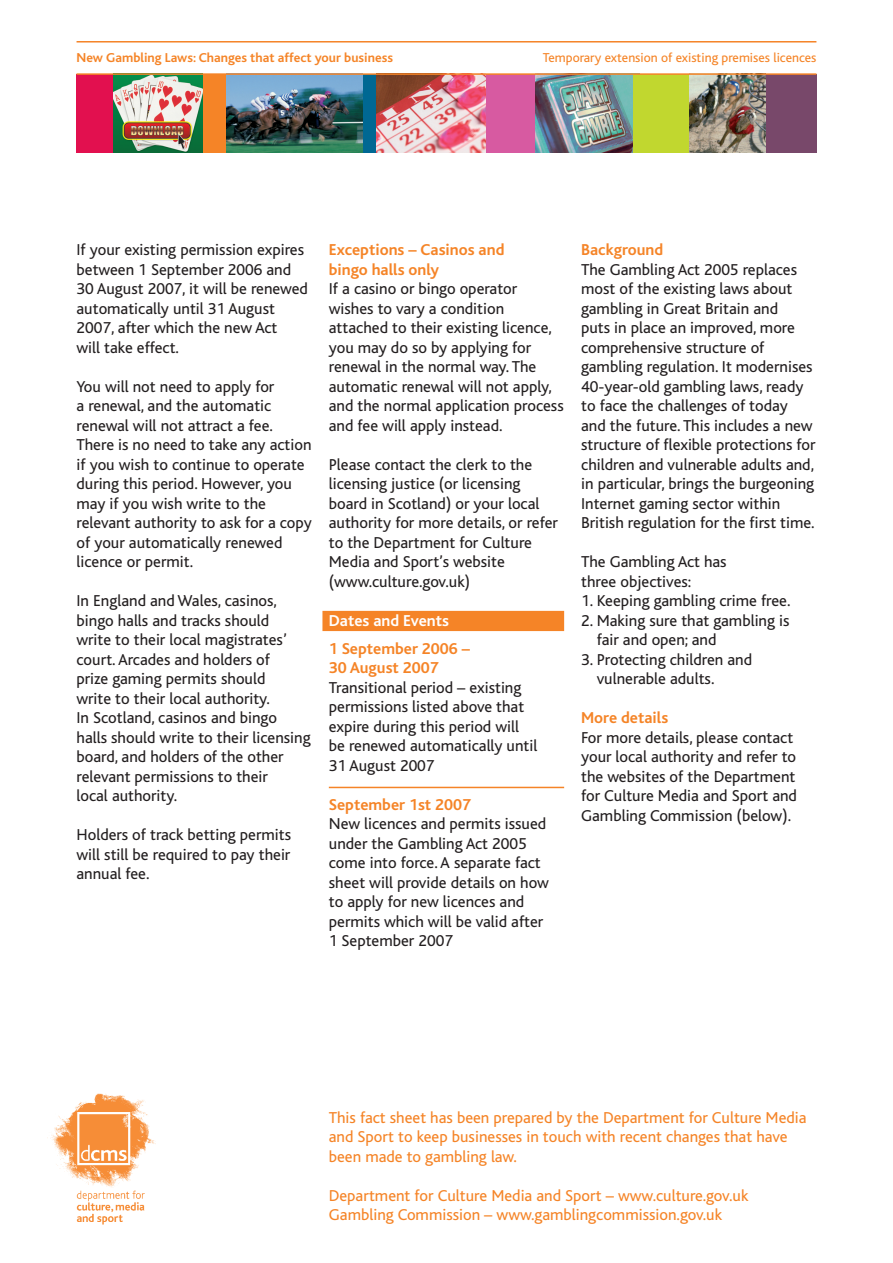
<style>
.page{position:relative;width:893px;height:1263px;background:#fff}
.page>*{position:absolute;margin:0;border:0;box-sizing:border-box;transform-origin:0 0}
.t1{font:16.5px/19.5px "Bliss";color:#231f20}
.t2{font:16.5px/19.5px "Bliss";color:#f58427}
.t3{font:700 16.5px/19.5px "Bliss";color:#f58427}
.t4{font:700 16.5px "Bliss";color:#fff}
.t5{font:700 13.5px "Bliss";color:#f58427}
.t6{font:13.5px "Bliss";color:#f58427}
</style>
<div class="page">
<div style="left:77px;top:74px;width:88px;height:79px;background:#e2104f"></div>
<div style="left:456px;top:74px;width:89px;height:79px;background:#d75aa1"></div>
<div style="left:184px;top:74px;width:88px;height:79px;background:#f58427"></div>
<div style="left:320px;top:74px;width:88px;height:79px;background:#006893"></div>
<img style="left:376px;top:75px;width:110px;height:78px">
<img style="left:113px;top:75px;width:90px;height:78px">
<img style="left:536px;top:75px;width:97px;height:78px">
<img style="left:227px;top:75px;width:135px;height:78px">
<div style="left:633px;top:74px;width:88px;height:79px;background:#c1d72f"></div>
<div style="left:754px;top:74px;width:62px;height:79px;background:#78486a"></div>
<img style="left:689px;top:75px;width:77px;height:78px">
<div style="left:322px;top:611px;width:242px;height:20px;background:#f58427"></div>
<hr style="left:77px;top:73px;width:739px;height:2px;background:#f58427">
<hr style="left:77px;top:41px;width:739px;height:2px;background:#f58427">
<hr style="left:329px;top:787px;width:235px;height:1px;background:#f58427">
<img style="left:47px;top:1093px;width:109px;height:132px">
<p class="t5" style="left:77px;top:51px;width:318px">New Gambling Laws: Changes that affect your business</p>
<p class="t6" style="left:543px;top:51px;width:275px">Temporary extension of existing premises licences</p>
<p class="t1" style="left:77px;top:240px;width:233px">If your existing permission expires between 1 September 2006 and<br>30 August 2007, it will be renewed automatically until 31 August<br>2007, after which the new Act<br>will take effect.</p>
<p class="t1" style="left:77px;top:377px;width:237px">You will not need to apply for<br>a renewal, and the automatic renewal will not attract a fee.<br>There is no need to take any action if you wish to continue to operate during this period. However, you may if you wish write to the relevant authority to ask for a copy of your automatically renewed licence or permit.</p>
<p class="t1" style="left:77px;top:591px;width:236px">In England and Wales, casinos, bingo halls and tracks should<br>write to their local magistrates’ court. Arcades and holders of<br>prize gaming permits should<br>write to their local authority.<br>In Scotland, casinos and bingo halls should write to their licensing board, and holders of the other relevant permissions to their<br>local authority.</p>
<p class="t1" style="left:77px;top:825px;width:216px;text-align:justify">Holders of track betting permits will still be required to pay their annual fee.</p>
<p class="t3" style="left:329px;top:240px;width:177px">Exceptions – Casinos and bingo halls only</p>
<p class="t1" style="left:329px;top:279px;width:236px">If a casino or bingo operator wishes to vary a condition attached to their existing licence, you may do so by applying for renewal in the normal way. The automatic renewal will not apply, and the normal application process and fee will apply instead.</p>
<p class="t1" style="left:329px;top:455px;width:231px">Please contact the clerk to the licensing justice (or licensing board in Scotland) or your local authority for more details, or refer to the Department for Culture<br>Media and Sport’s website (www.culture.gov.uk)</p>
<p class="t4" style="left:329px;top:612px;width:122px">Dates and Events</p>
<p class="t3" style="left:329px;top:639px;width:143px">1 September 2006 –<br>30 August 2007</p>
<p class="t1" style="left:329px;top:678px;width:210px">Transitional period – existing permissions listed above that expire during this period will be renewed automatically until<br>31 August 2007</p>
<p class="t3" style="left:329px;top:795px;width:144px">September 1st 2007</p>
<p class="t1" style="left:329px;top:814px;width:221px">New licences and permits issued under the Gambling Act 2005 come into force. A separate fact sheet will provide details on how to apply for new licences and permits which will be valid after<br>1 September 2007</p>
<p class="t3" style="left:581px;top:240px;width:84px">Background</p>
<p class="t1" style="left:581px;top:260px;width:236px">The Gambling Act 2005 replaces most of the existing laws about gambling in Great Britain and<br>puts in place an improved, more comprehensive structure of gambling regulation. It modernises 40-year-old gambling laws, ready to face the challenges of today and the future. This includes a new structure of flexible protections for children and vulnerable adults and, in particular, brings the burgeoning Internet gaming sector within British regulation for the first time.</p>
<p class="t1" style="left:581px;top:552px;width:147px">The Gambling Act has three objectives:</p>
<p class="t1" style="left:581px;top:591px;width:211px">1. Keeping gambling crime free.</p>
<p class="t1" style="left:597px;top:611px;width:194px;text-indent:-16px">2. Making sure that gambling is fair and open; and</p>
<p class="t1" style="left:597px;top:650px;width:157px;text-indent:-16px">3. Protecting children and vulnerable adults.</p>
<p class="t3" style="left:581px;top:708px;width:89px">More details</p>
<p class="t1" style="left:581px;top:728px;width:217px">For more details, please contact your local authority and refer to the websites of the Department for Culture Media and Sport and<br>Gambling Commission (below).</p>
<p class="t2" style="left:329px;top:1108px;width:479px">This fact sheet has been prepared by the Department for Culture Media and Sport to keep businesses in touch with recent changes that have been made to gambling law.</p>
<p class="t2" style="left:329px;top:1186px;width:421px">Department for Culture Media and Sport – www.culture.gov.uk<br>Gambling Commission – www.gamblingcommission.gov.uk</p>
</div>
